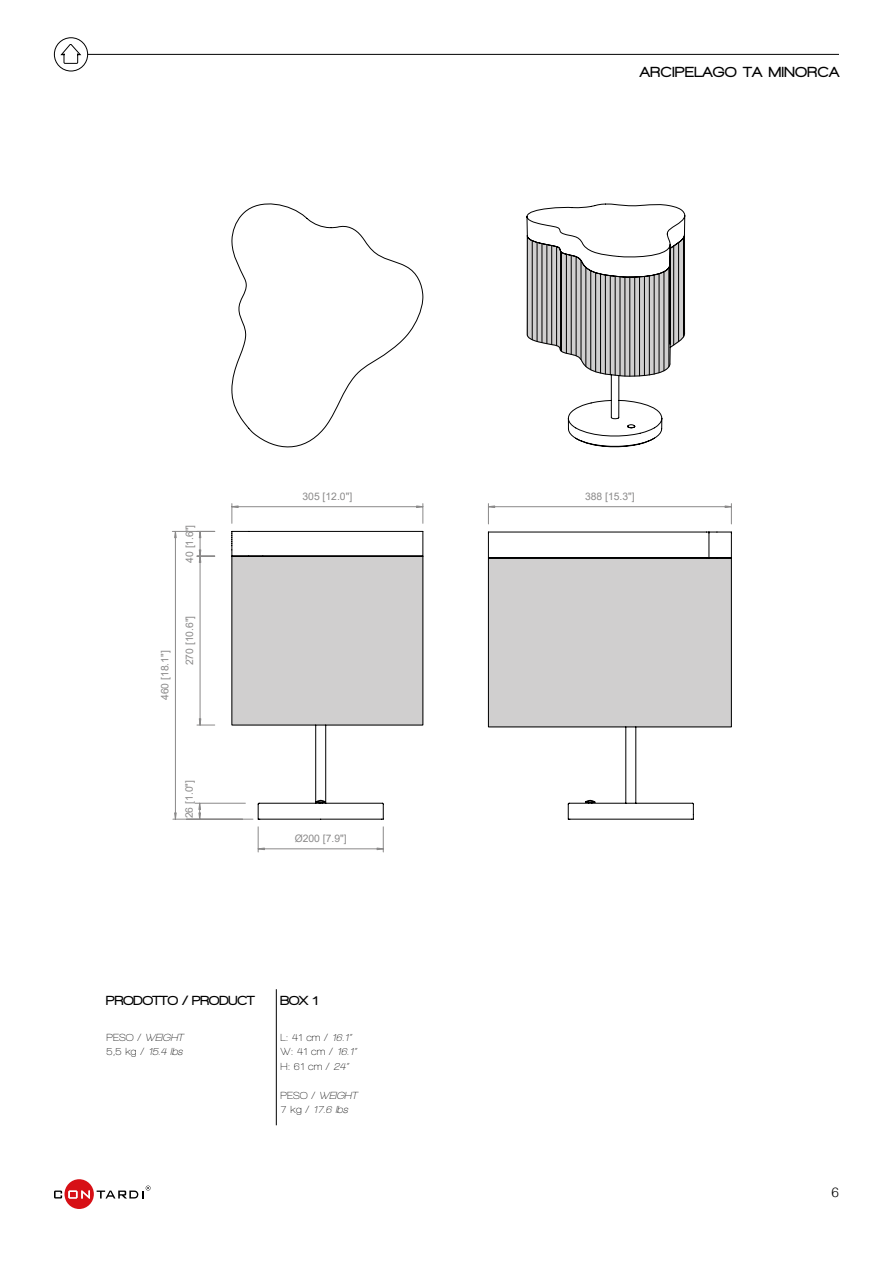
<style>
.page{position:relative;width:893px;height:1263px;background:#fff}
.page>*{position:absolute;margin:0;border:0;box-sizing:border-box;transform-origin:0 0}
.t1{font:900 15px "Walkway";letter-spacing:.05em;color:#000}
.t2{font:900 13.5px "Walkway";color:#000}
.t3{font:300 13.5px "Helvetica";color:#000}
.t4{font:italic 600 10.5px/14.4px "Walkway";color:#000}
.t5{font:600 10.5px/14.4px "Walkway";color:#000}
.t6{font:10.35px "Arial";color:#8a8989}
.s1{font-style:italic}
.s2{font-style:normal}
</style>
<div class="page">
<svg style="left:54px;top:1179px;width:97px;height:30px"></svg>
<hr style="left:54px;top:54px;width:785px;height:1px;background:#000">
<hr style="left:276px;top:989px;width:1px;height:136px;background:#000">
<svg style="left:54px;top:38px;width:34px;height:33px"></svg>
<div style="left:54px;top:37px;width:34px;height:34px;border:1px solid #000;border-radius:50%"></div>
<svg style="left:60px;top:43px;width:22px;height:21px"></svg>
<svg style="left:231px;top:203px;width:193px;height:617px"></svg>
<hr style="left:172px;top:531px;width:43px;height:1px;background:#8a8989">
<hr style="left:187px;top:819px;width:66px;height:1px;background:#8a8989">
<hr style="left:175px;top:531px;width:1px;height:288px;background:#8a8989">
<hr style="left:173px;top:819px;width:70px;height:1px;background:#8a8989">
<hr style="left:195px;top:803px;width:50px;height:1px;background:#8a8989">
<svg style="left:199px;top:804px;width:2px;height:15px"></svg>
<svg style="left:258px;top:827px;width:6px;height:25px"></svg>
<svg style="left:377px;top:827px;width:7px;height:25px"></svg>
<hr style="left:258px;top:848px;width:125px;height:1px;background:#8a8989">
<svg style="left:471px;top:53px;width:288px;height:767px"></svg>
<hr style="left:488px;top:506px;width:243px;height:1px;background:#8a8989">
<svg style="left:232px;top:504px;width:6px;height:19px"></svg>
<svg style="left:416px;top:504px;width:8px;height:19px"></svg>
<hr style="left:232px;top:506px;width:191px;height:1px;background:#8a8989">
<svg style="left:197px;top:719px;width:18px;height:7px"></svg>
<svg style="left:197px;top:532px;width:18px;height:30px"></svg>
<hr style="left:200px;top:556px;width:1px;height:169px;background:#8a8989">
<hr style="left:561px;top:252px;width:1px;height:99px;background:#000">
<hr style="left:556px;top:247px;width:1px;height:99px;background:#000">
<hr style="left:546px;top:245px;width:1px;height:99px;background:#000">
<hr style="left:541px;top:244px;width:1px;height:99px;background:#000">
<hr style="left:537px;top:242px;width:1px;height:99px;background:#000">
<hr style="left:670px;top:256px;width:1px;height:88px;background:#000">
<hr style="left:560px;top:251px;width:1px;height:99px;background:#000">
<hr style="left:683px;top:238px;width:1px;height:99px;background:#000">
<hr style="left:678px;top:243px;width:1px;height:99px;background:#000">
<hr style="left:673px;top:246px;width:1px;height:99px;background:#000">
<hr style="left:668px;top:268px;width:1px;height:99px;background:#000">
<hr style="left:532px;top:241px;width:1px;height:99px;background:#000">
<hr style="left:663px;top:272px;width:1px;height:99px;background:#000">
<hr style="left:659px;top:274px;width:1px;height:99px;background:#000">
<hr style="left:551px;top:245px;width:1px;height:100px;background:#000">
<hr style="left:654px;top:275px;width:1px;height:99px;background:#000">
<hr style="left:649px;top:276px;width:1px;height:99px;background:#000">
<hr style="left:644px;top:276px;width:1px;height:99px;background:#000">
<hr style="left:639px;top:277px;width:1px;height:99px;background:#000">
<hr style="left:634px;top:277px;width:1px;height:99px;background:#000">
<hr style="left:629px;top:277px;width:1px;height:99px;background:#000">
<hr style="left:624px;top:277px;width:1px;height:99px;background:#000">
<hr style="left:620px;top:277px;width:1px;height:99px;background:#000">
<hr style="left:615px;top:276px;width:1px;height:99px;background:#000">
<hr style="left:610px;top:276px;width:1px;height:99px;background:#000">
<hr style="left:605px;top:275px;width:1px;height:99px;background:#000">
<hr style="left:600px;top:274px;width:1px;height:99px;background:#000">
<hr style="left:595px;top:273px;width:1px;height:99px;background:#000">
<hr style="left:590px;top:271px;width:1px;height:99px;background:#000">
<hr style="left:585px;top:267px;width:1px;height:99px;background:#000">
<hr style="left:581px;top:261px;width:1px;height:99px;background:#000">
<hr style="left:576px;top:257px;width:1px;height:99px;background:#000">
<hr style="left:571px;top:255px;width:1px;height:99px;background:#000">
<hr style="left:566px;top:254px;width:1px;height:99px;background:#000">
<h1 class="t1" style="left:640px;top:64px;width:200px">ARCIPELAGO TA MINORCA</h1>
<p class="t6" style="left:182px;top:563px;width:40px;rotate:-90deg">40 [1.6"]</p>
<p class="t6" style="left:158px;top:700px;width:51px;rotate:-90deg">460 [18.1"]</p>
<p class="t6" style="left:182px;top:665px;width:51px;rotate:-90deg">270 [10.6"]</p>
<p class="t6" style="left:182px;top:818px;width:40px;rotate:-90deg">26 [1.0"]</p>
<p class="t6" style="left:302px;top:489px;width:51px">305 [12.0"]</p>
<p class="t6" style="left:585px;top:489px;width:51px">388 [15.3"]</p>
<p class="t6" style="left:295px;top:831px;width:54px">Ø200 [7.9"]</p>
<h2 class="t2" style="left:106px;top:993px;width:150px">PRODOTTO / PRODUCT</h2>
<h2 class="t2" style="left:281px;top:993px;width:39px">BOX 1</h2>
<p class="t5" style="left:281px;top:1030px;width:77px">L: 41 cm / <span class="s1">16.1”<br></span>W: 41 cm / <span class="s1">16.1”<br></span>H: 61 cm / <span class="s1">24”</span></p>
<p class="t4" style="left:281px;top:1088px;width:78px"><span class="s2">PESO /</span> WEIGHT<br><span class="s2">7 kg /</span> 17.6 lbs</p>
<p class="t4" style="left:107px;top:1030px;width:78px"><span class="s2">PESO /</span> WEIGHT<br><span class="s2">5,5 kg /</span> 15.4 Ibs</p>
<h2 class="t3" style="left:831px;top:1184px;width:9px">6</h2>
</div>
